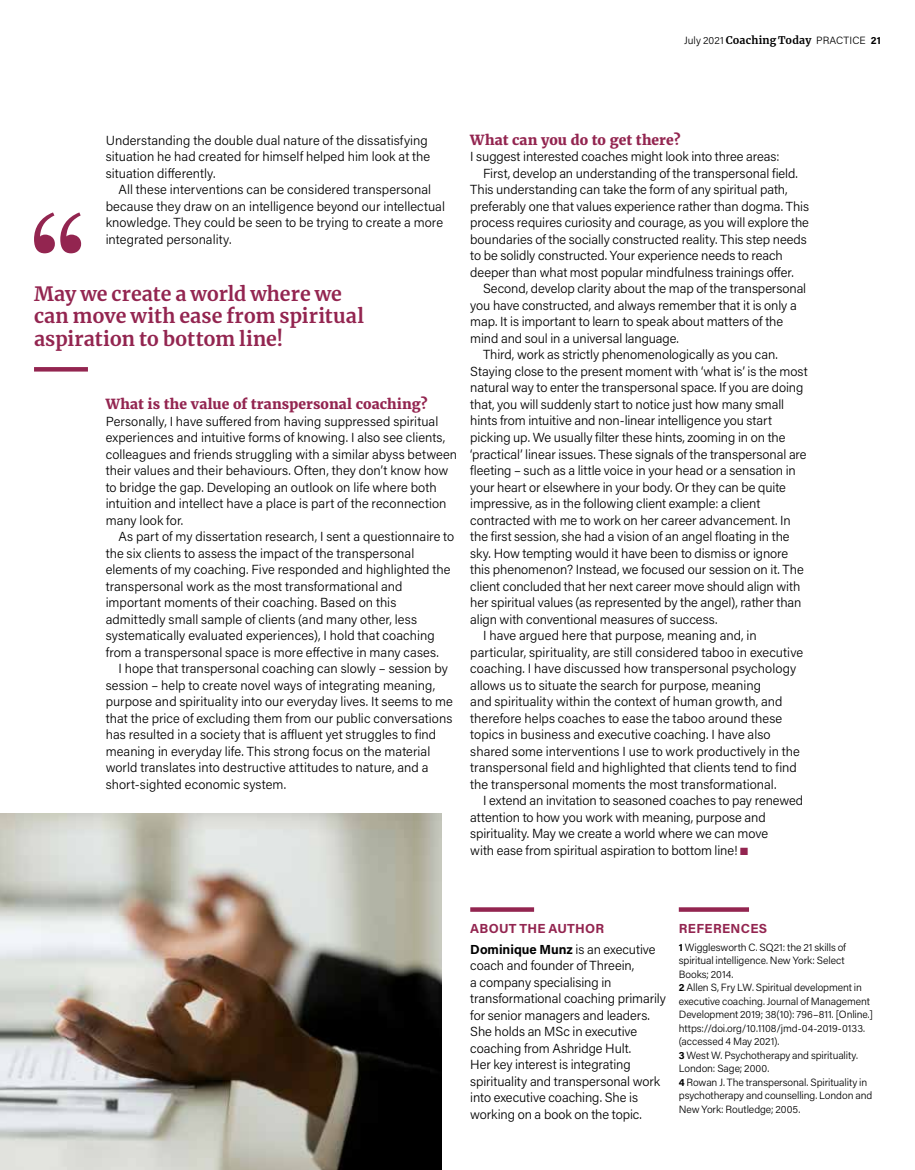
<style>
.page{position:relative;width:915px;height:1170px;background:#fff}
.page>*{position:absolute;margin:0;border:0;box-sizing:border-box;transform-origin:0 0}
.t1{font:700 19.5px/22.5px "Merriweather";letter-spacing:.005em;color:#932550}
.t2{font:800 13.8px "Merriweather";letter-spacing:.01em;color:#932550}
.t3{font:300 13.2px/16.5px "Acumin Pro";color:#000}
.t4{font:700 13.2px/20.7px "Acumin Pro";letter-spacing:.02em;color:#932550}
.t5{font:300 10.5px/13.5px "Acumin Pro";letter-spacing:-.005em;color:#000}
.s1{font-family:"Merriweather";font-weight:700}
.s2{font-weight:700}
.s3{color:#932550}
.s4{color:#000}
.s5{font-weight:300;color:#000}
</style>
<div class="page">
<svg style="left:678px;top:907px;width:70px;height:4px"></svg>
<svg style="left:470px;top:907px;width:64px;height:4px"></svg>
<img style="left:0;top:813px;width:441px;height:356px">
<svg style="left:34px;top:367px;width:54px;height:4px"></svg>
<svg style="left:34px;top:212px;width:47px;height:41px"></svg>
<p class="t5" style="left:684px;top:34px;width:198px">July 2021 <span class="s1">Coaching Today</span> PRACTICE <span class="s2">21</span></p>
<p class="t3" style="left:106px;top:131px;width:326px">Understanding the double dual nature of the dissatisfying situation he had created for himself helped him look at the situation differently.</p>
<p class="t3" style="left:106px;top:181px;width:341px;text-indent:13px">All these interventions can be considered transpersonal because they draw on an intelligence beyond our intellectual knowledge. They could be seen to be trying to create a more integrated personality.</p>
<h1 class="t1" style="left:34px;top:282px;width:331px">May we create a world where we can move with ease from spiritual aspiration to bottom line!</h1>
<p class="t2" style="left:106px;top:395px;width:323px">What is the value of transpersonal coaching?</p>
<p class="t3" style="left:106px;top:412px;width:353px">Personally, I have suffered from having suppressed spiritual experiences and intuitive forms of knowing. I also see clients, colleagues and friends struggling with a similar abyss between their values and their behaviours. Often, they don’t know how to bridge the gap. Developing an outlook on life where both intuition and intellect have a place is part of the reconnection many look for.</p>
<p class="t3" style="left:106px;top:527px;width:350px;text-indent:13px">As part of my dissertation research, I sent a questionnaire to the six clients to assess the impact of the transpersonal elements of my coaching. Five responded and highlighted the transpersonal work as the most transformational and important moments of their coaching. Based on this admittedly small sample of clients (and many other, less systematically evaluated experiences), I hold that coaching from a transpersonal space is more effective in many cases.</p>
<p class="t3" style="left:106px;top:659px;width:349px;text-indent:13px">I hope that transpersonal coaching can slowly – session by session – help to create novel ways of integrating meaning, purpose and spirituality into our everyday lives. It seems to me that the price of excluding them from our public conversations has resulted in a society that is affluent yet struggles to find meaning in everyday life. This strong focus on the material world translates into destructive attitudes to nature, and a short-sighted economic system.</p>
<p class="t2" style="left:470px;top:131px;width:212px">What can you do to get there?</p>
<p class="t3" style="left:470px;top:148px;width:311px">I suggest interested coaches might look into three areas:</p>
<p class="t3" style="left:483px;top:164px;width:316px">First, develop an understanding of the transpersonal field.</p>
<p class="t3" style="left:470px;top:181px;width:319px">This understanding can take the form of any spiritual path,</p>
<p class="t3" style="left:470px;top:197px;width:340px">preferably one that values experience rather than dogma. This</p>
<p class="t3" style="left:470px;top:214px;width:340px">process requires curiosity and courage, as you will explore the</p>
<p class="t3" style="left:470px;top:230px;width:338px">boundaries of the socially constructed reality. This step needs</p>
<p class="t3" style="left:470px;top:247px;width:314px">to be solidly constructed. Your experience needs to reach</p>
<p class="t3" style="left:470px;top:263px;width:325px">deeper than what most popular mindfulness trainings offer.</p>
<p class="t3" style="left:483px;top:280px;width:324px">Second, develop clarity about the map of the transpersonal</p>
<p class="t3" style="left:470px;top:296px;width:328px">you have constructed, and always remember that it is only a</p>
<p class="t3" style="left:470px;top:313px;width:314px">map. It is important to learn to speak about matters of the</p>
<p class="t3" style="left:470px;top:329px;width:210px">mind and soul in a universal language.</p>
<p class="t3" style="left:483px;top:346px;width:296px">Third, work as strictly phenomenologically as you can.</p>
<p class="t3" style="left:470px;top:362px;width:339px">Staying close to the present moment with ‘what is’ is the most</p>
<p class="t3" style="left:470px;top:379px;width:334px">natural way to enter the transpersonal space. If you are doing</p>
<p class="t3" style="left:470px;top:395px;width:315px">that, you will suddenly start to notice just how many small</p>
<p class="t3" style="left:470px;top:412px;width:303px">hints from intuitive and non-linear intelligence you start</p>
<p class="t3" style="left:470px;top:428px;width:316px">picking up. We usually filter these hints, zooming in on the</p>
<p class="t3" style="left:470px;top:445px;width:338px">‘practical’ linear issues. These signals of the transpersonal are</p>
<p class="t3" style="left:470px;top:461px;width:327px">fleeting – such as a little voice in your head or a sensation in</p>
<p class="t3" style="left:470px;top:478px;width:317px">your heart or elsewhere in your body. Or they can be quite</p>
<p class="t3" style="left:470px;top:494px;width:291px">impressive, as in the following client example: a client</p>
<p class="t3" style="left:470px;top:511px;width:322px">contracted with me to work on her career advancement. In</p>
<p class="t3" style="left:470px;top:527px;width:321px">the first session, she had a vision of an angel floating in the</p>
<p class="t3" style="left:470px;top:544px;width:319px">sky. How tempting would it have been to dismiss or ignore</p>
<p class="t3" style="left:470px;top:560px;width:335px">this phenomenon? Instead, we focused our session on it. The</p>
<p class="t3" style="left:470px;top:577px;width:331px">client concluded that her next career move should align with</p>
<p class="t3" style="left:470px;top:593px;width:332px">her spiritual values (as represented by the angel), rather than</p>
<p class="t3" style="left:470px;top:610px;width:249px">align with conventional measures of success.</p>
<p class="t3" style="left:483px;top:626px;width:275px">I have argued here that purpose, meaning and, in</p>
<p class="t3" style="left:470px;top:643px;width:334px">particular, spirituality, are still considered taboo in executive</p>
<p class="t3" style="left:470px;top:659px;width:327px">coaching. I have discussed how transpersonal psychology</p>
<p class="t3" style="left:470px;top:676px;width:292px">allows us to situate the search for purpose, meaning</p>
<p class="t3" style="left:470px;top:692px;width:314px">and spirituality within the context of human growth, and</p>
<p class="t3" style="left:470px;top:709px;width:313px">therefore helps coaches to ease the taboo around these</p>
<p class="t3" style="left:470px;top:725px;width:302px">topics in business and executive coaching. I have also</p>
<p class="t3" style="left:470px;top:742px;width:331px">shared some interventions I use to work productively in the</p>
<p class="t3" style="left:470px;top:758px;width:328px">transpersonal field and highlighted that clients tend to find</p>
<p class="t3" style="left:470px;top:775px;width:307px">the transpersonal moments the most transformational.</p>
<p class="t3" style="left:483px;top:791px;width:321px">I extend an invitation to seasoned coaches to pay renewed</p>
<p class="t3" style="left:470px;top:808px;width:297px">attention to how you work with meaning, purpose and</p>
<p class="t3" style="left:470px;top:824px;width:299px">spirituality. May we create a world where we can move</p>
<p class="t3" style="left:470px;top:841px;width:279px">with ease from spiritual aspiration to bottom line! <span class="s3">■</span></p>
<p class="t4" style="left:470px;top:917px;width:187px">ABOUT THE AUTHOR<br><span class="s4">Dominique Munz</span> <span class="s5">is an executive</span></p>
<p class="t3" style="left:470px;top:956px;width:197px">coach and founder of Threein,<br>a company specialising in transformational coaching primarily for senior managers and leaders.<br>She holds an MSc in executive coaching from Ashridge Hult.<br>Her key interest is integrating spirituality and transpersonal work into executive coaching. She is working on a book on the topic.</p>
<p class="t4" style="left:678px;top:917px;width:90px">REFERENCES</p>
<p class="t5" style="left:678px;top:939px;width:196px"><span class="s2">1</span> Wigglesworth C. SQ21: the 21 skills of spiritual intelligence. New York: Select Books; 2014.<br><span class="s2">2</span> Allen S, Fry LW. Spiritual development in executive coaching. Journal of Management Development 2019; 38(10): 796–811. [Online.] https://doi.org/10.1108/jmd-04-2019-0133. (accessed 4 May 2021).<br><span class="s2">3</span> West W. Psychotherapy and spirituality.<br>London: Sage; 2000.<br><span class="s2">4</span> Rowan J. The transpersonal. Spirituality in psychotherapy and counselling. London and New York: Routledge; 2005.</p>
</div>
